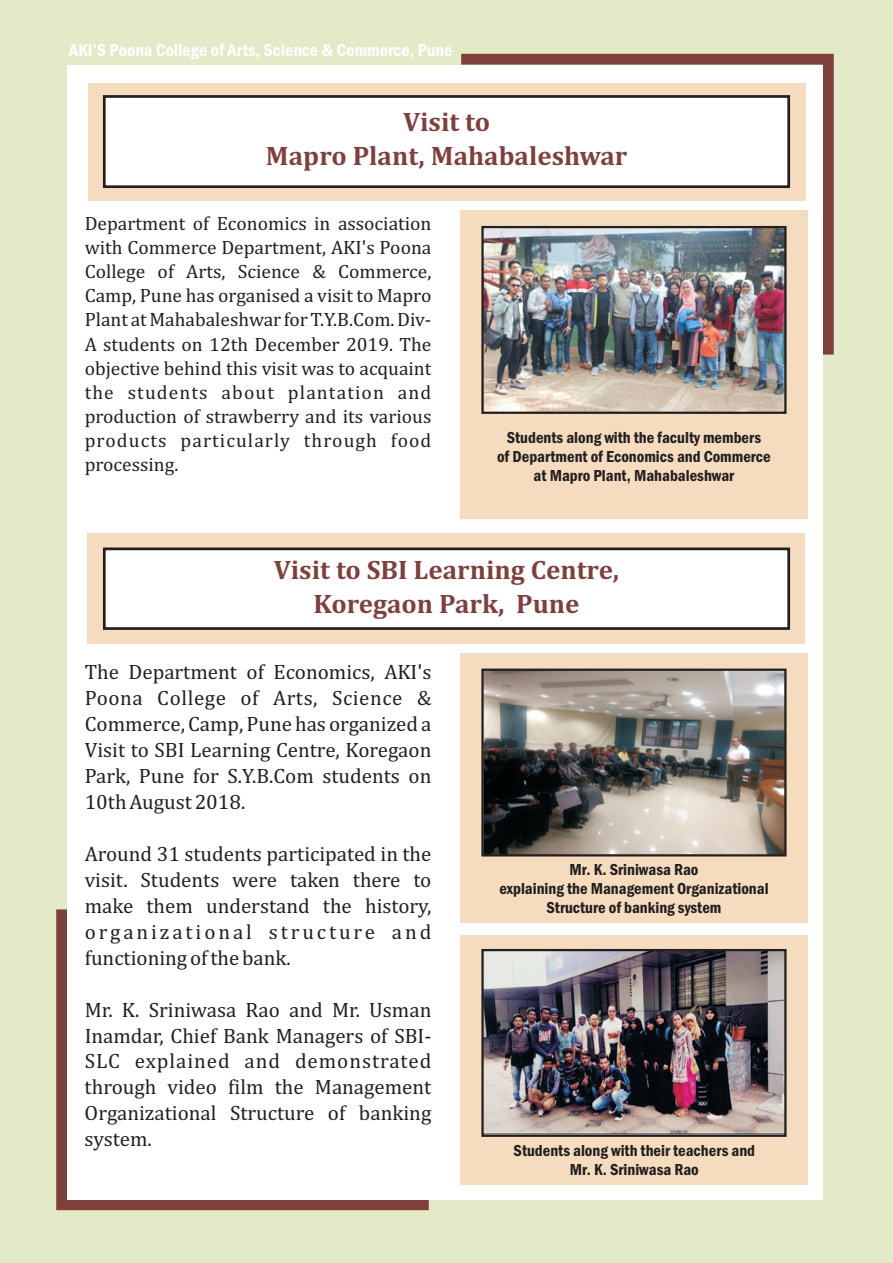
<style>
.page{position:relative;width:893px;height:1263px;background:#e3eac7}
.page>*{position:absolute;margin:0;border:0;box-sizing:border-box;transform-origin:0 0}
.t1{font:700 27px/33.3px "Cambria";color:#7f403c;text-align:center}
.t2{font:21px/26px "Cambria";color:#231f20;text-align:justify}
.t3{font:19.5px/24.2px "Cambria";letter-spacing:.055em;color:#231f20;text-align:justify}
.t4{font:600 condensed 18px "Franklin Gothic";color:#fff}
.t5{font:600 condensed 16.5px/18.8px "Franklin Gothic";color:#231f20;text-align:center}
</style>
<div class="page">
<svg style="left:461px;top:54px;width:373px;height:301px;background:#814440"></svg>
<svg style="left:56px;top:909px;width:373px;height:301px;background:#864b47"></svg>
<div style="left:67px;top:65px;width:756px;height:1134px;background:#fff"></div>
<div style="left:88px;top:533px;width:717px;height:111px;background:#f5dcbe"></div>
<svg style="left:102px;top:547px;width:689px;height:83px;background:#eee"></svg>
<div style="left:460px;top:653px;width:348px;height:269px;background:#f5dcbe"></div>
<img style="left:484px;top:672px;width:299px;height:181px">
<div style="left:481px;top:669px;width:305px;height:187px;border:2px solid #231f20"></div>
<div style="left:460px;top:935px;width:348px;height:250px;background:#f5dcbe"></div>
<img style="left:484px;top:952px;width:299px;height:182px">
<div style="left:481px;top:949px;width:305px;height:188px;border:2px solid #231f20"></div>
<div style="left:88px;top:83px;width:717px;height:117px;background:#f5dcbe"></div>
<svg style="left:102px;top:95px;width:689px;height:94px;background:#f0f0ef"></svg>
<div style="left:460px;top:210px;width:348px;height:309px;background:#f5dcbe"></div>
<img style="left:484px;top:229px;width:299px;height:182px">
<div style="left:481px;top:226px;width:305px;height:188px;border:2px solid #231f20"></div>
<p class="t4" style="left:69px;top:44px;width:385px">AKI’S Poona College of Arts, Science &amp; Commerce, Pune</p>
<p class="t1" style="left:266px;top:107px;width:363px">Visit to<br>Mapro Plant, Mahabaleshwar</p>
<p class="t3" style="left:85px;top:213px;width:348px">Department of Economics in association with Commerce Department, AKI's Poona College of Arts, Science &amp; Commerce, Camp, Pune has organised a visit to Mapro Plant at Mahabaleshwar for T.Y.B.Com. Div-A students on 12th December 2019. The objective behind this visit was to acquaint the students about plantation and production of strawberry and its various products particularly through food processing.</p>
<p class="t5" style="left:497px;top:430px;width:275px">Students along with the faculty members<br>of Department of Economics and Commerce at Mapro Plant, Mahabaleshwar</p>
<p class="t1" style="left:274px;top:555px;width:347px">Visit to SBI Learning Centre,<br>Koregaon Park, Pune</p>
<p class="t2" style="left:85px;top:660px;width:348px">The Department of Economics, AKI's Poona College of Arts, Science &amp; Commerce, Camp, Pune has organized a Visit to SBI Learning Centre, Koregaon Park, Pune for S.Y.B.Com students on 10th August 2018.</p>
<p class="t2" style="left:85px;top:842px;width:348px">Around 31 students participated in the visit. Students were taken there to make them understand the history, organizational structure and functioning of the bank.</p>
<p class="t2" style="left:85px;top:998px;width:348px">Mr. K. Sriniwasa Rao and Mr. Usman Inamdar, Chief Bank Managers of SBI-SLC explained and demonstrated through video film the Management Organizational Structure of banking system.</p>
<p class="t5" style="left:499px;top:862px;width:271px">Mr. K. Sriniwasa Rao<br>explaining the Management Organizational<br>Structure of banking system</p>
<p class="t5" style="left:514px;top:1143px;width:243px">Students along with their teachers and<br>Mr. K. Sriniwasa Rao</p>
</div>
